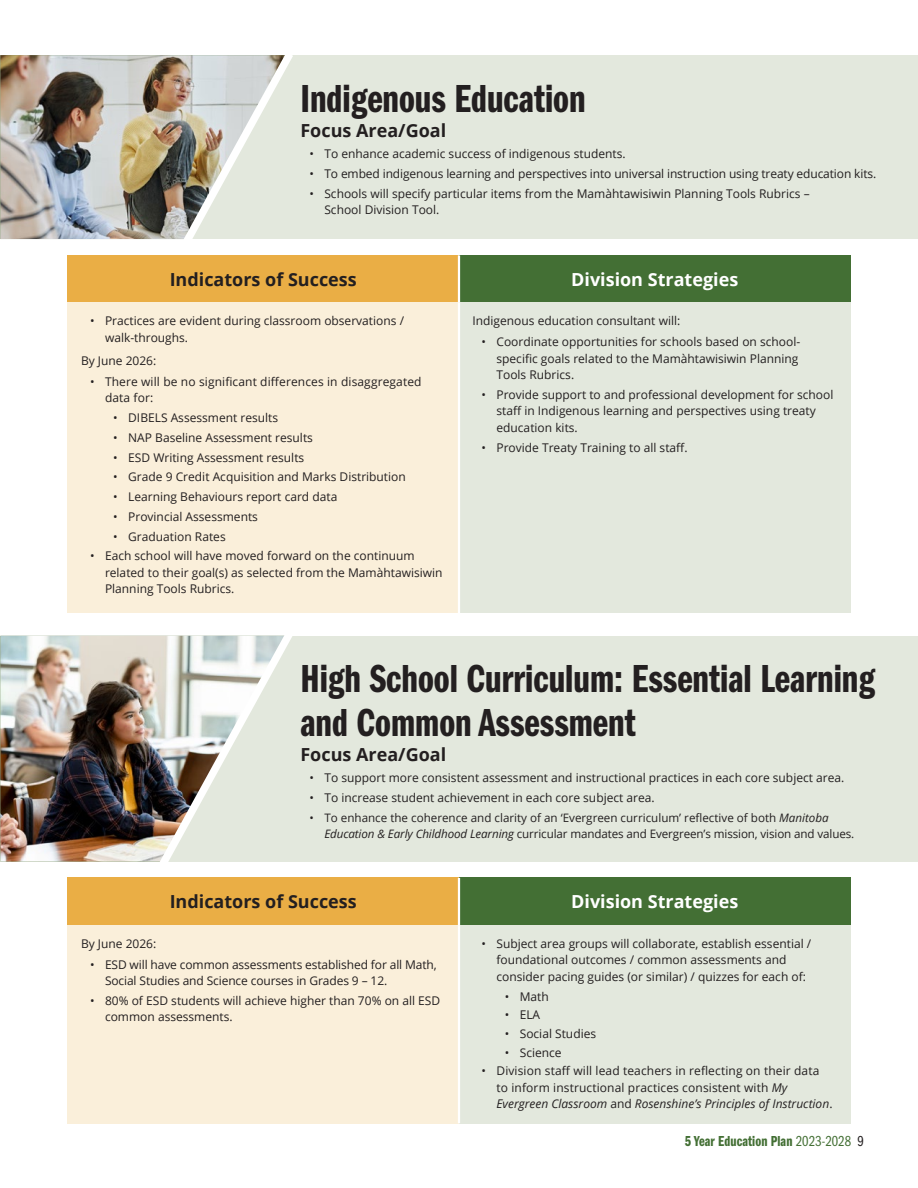
<style>
.page{position:relative;width:918px;height:1188px;background:#fff}
.page>*{position:absolute;margin:0;border:0;box-sizing:border-box;transform-origin:0 0}
.Subheader{font:40.5px/43.5px "Franklin Gothic LT Pro Dm Cm";color:#231f20}
.Sub_Subheader{font:700 18px "Open Sans";color:#231f20}
.Sub_Subheader-2{font:700 18px "Open Sans";color:#fff}
.t1{font:15px "Franklin Gothic LT Pro Dm Cm";letter-spacing:.005em;color:#436f34}
.Body_Smaller{font:12px/16.5px "Open Sans";color:#231f20}
.t2{font:11.7px/16.5px "Open Sans";color:#231f20}
.s1{font-style:italic}
.s2{font-family:"Franklin Gothic LT Pro Bk Cm"}
.s3{font-family:"Franklin Gothic LT Pro Bk Cm";color:#231f20}
</style>
<div class="page">
<div style="left:0;top:55px;width:918px;height:184px;background:#e3e8dd"></div>
<div style="left:0;top:636px;width:918px;height:226px;background:#e3e8dd"></div>
<img style="left:0;top:55px;width:144px;height:184px">
<img style="left:0;top:636px;width:144px;height:226px">
<img style="left:144px;top:55px;width:149px;height:184px">
<svg style="left:144px;top:635px;width:156px;height:243px"></svg>
<div style="left:68px;top:255px;width:391px;height:48px;background:#eaae45"></div>
<div style="left:459px;top:255px;width:391px;height:48px;background:#436f34"></div>
<div style="left:68px;top:303px;width:391px;height:310px;background:#faefda"></div>
<div style="left:459px;top:303px;width:391px;height:310px;background:#e3e8dd"></div>
<hr style="left:458px;top:255px;width:2px;height:48px;background:#fff">
<hr style="left:458px;top:303px;width:2px;height:310px;background:#fff">
<div style="left:68px;top:878px;width:391px;height:47px;background:#eaae45"></div>
<div style="left:459px;top:878px;width:391px;height:47px;background:#436f34"></div>
<div style="left:68px;top:925px;width:391px;height:198px;background:#faefda"></div>
<div style="left:459px;top:925px;width:391px;height:198px;background:#e3e8dd"></div>
<hr style="left:458px;top:878px;width:2px;height:47px;background:#fff">
<hr style="left:458px;top:925px;width:2px;height:198px;background:#fff">
<p class="Subheader" style="left:300px;top:77px;width:287px">Indigenous Education</p>
<p class="Sub_Subheader" style="left:300px;top:118px;width:147px">Focus Area/Goal</p>
<p class="Body_Smaller" style="left:309px;top:145px;width:318px">• To enhance academic success of indigenous students.</p>
<p class="Body_Smaller" style="left:309px;top:165px;width:568px">• To embed indigenous learning and perspectives into universal instruction using treaty education kits.</p>
<p class="Body_Smaller" style="left:324px;top:185px;width:487px;text-indent:-15px">• Schools will specify particular items from the Mamàhtawisiwin Planning Tools Rubrics –<br>School Division Tool.</p>
<p class="Sub_Subheader" style="left:170px;top:267px;width:189px">Indicators of Success</p>
<p class="Sub_Subheader-2" style="left:571px;top:267px;width:169px">Division Strategies</p>
<p class="Body_Smaller" style="left:105px;top:312px;width:301px;text-indent:-15px">• Practices are evident during classroom observations / walk-throughs.</p>
<p class="Body_Smaller" style="left:81px;top:352px;width:77px">By June 2026:</p>
<p class="Body_Smaller" style="left:105px;top:373px;width:318px;text-indent:-15px">• There will be no significant differences in disaggregated data for:</p>
<p class="Body_Smaller" style="left:113px;top:409px;width:167px">• DIBELS Assessment results</p>
<p class="Body_Smaller" style="left:113px;top:429px;width:201px">• NAP Baseline Assessment results</p>
<p class="Body_Smaller" style="left:113px;top:449px;width:193px">• ESD Writing Assessment results</p>
<p class="Body_Smaller" style="left:113px;top:468px;width:294px">• Grade 9 Credit Acquisition and Marks Distribution</p>
<p class="Body_Smaller" style="left:113px;top:488px;width:226px">• Learning Behaviours report card data</p>
<p class="Body_Smaller" style="left:113px;top:508px;width:146px">• Provincial Assessments</p>
<p class="Body_Smaller" style="left:113px;top:528px;width:114px">• Graduation Rates</p>
<p class="Body_Smaller" style="left:105px;top:547px;width:339px;text-indent:-15px">• Each school will have moved forward on the continuum related to their goal(s) as selected from the Mamàhtawisiwin<br>Planning Tools Rubrics.</p>
<p class="Body_Smaller" style="left:472px;top:312px;width:209px">Indigenous education consultant will:</p>
<p class="Body_Smaller" style="left:496px;top:333px;width:305px;text-indent:-15px">• Coordinate opportunities for schools based on school&shy;specific goals related to the Mamàhtawisiwin Planning<br>Tools Rubrics.</p>
<p class="Body_Smaller" style="left:496px;top:386px;width:339px;text-indent:-15px">• Provide support to and professional development for school staff in Indigenous learning and perspectives using treaty education kits.</p>
<p class="Body_Smaller" style="left:481px;top:439px;width:208px">• Provide Treaty Training to all staff.</p>
<p class="Subheader" style="left:300px;top:658px;width:576px">High School Curriculum: Essential Learning and Common Assessment</p>
<p class="Sub_Subheader" style="left:300px;top:742px;width:147px">Focus Area/Goal</p>
<p class="Body_Smaller" style="left:309px;top:769px;width:536px">• To support more consistent assessment and instructional practices in each core subject area.</p>
<p class="Body_Smaller" style="left:309px;top:789px;width:347px">• To increase student achievement in each core subject area.</p>
<p class="t2" style="left:324px;top:809px;width:531px;text-indent:-15px">• To enhance the coherence and clarity of an ‘Evergreen curriculum’ reflective of both <span class="s1">Manitoba<br>Education &amp; Early Childhood Learning</span> curricular mandates and Evergreen’s mission, vision and values.</p>
<p class="Sub_Subheader" style="left:170px;top:889px;width:189px">Indicators of Success</p>
<p class="Sub_Subheader-2" style="left:571px;top:889px;width:169px">Division Strategies</p>
<p class="Body_Smaller" style="left:81px;top:935px;width:77px">By June 2026:</p>
<p class="Body_Smaller" style="left:105px;top:956px;width:333px;text-indent:-15px">• ESD will have common assessments established for all Math,<br>Social Studies and Science courses in Grades 9 – 12.</p>
<p class="Body_Smaller" style="left:105px;top:992px;width:337px;text-indent:-15px">• 80% of ESD students will achieve higher than 70% on all ESD common assessments.</p>
<p class="Body_Smaller" style="left:496px;top:935px;width:316px;text-indent:-15px">• Subject area groups will collaborate, establish essential / foundational outcomes / common assessments and consider pacing guides (or similar) / quizzes for each of:</p>
<p class="Body_Smaller" style="left:505px;top:988px;width:46px">• Math</p>
<p class="Body_Smaller" style="left:505px;top:1006px;width:37px">• ELA</p>
<p class="Body_Smaller" style="left:505px;top:1025px;width:93px">• Social Studies</p>
<p class="Body_Smaller" style="left:505px;top:1044px;width:58px">• Science</p>
<p class="Body_Smaller" style="left:496px;top:1062px;width:338px;text-indent:-15px">• Division staff will lead teachers in reflecting on their data to inform instructional practices consistent with <span class="s1">My<br>Evergreen Classroom</span> and <span class="s1">Rosenshine’s Principles of Instruction</span>.</p>
<p class="t1" style="left:685px;top:1133px;width:181px">5 Year Education Plan <span class="s2">2023-2028</span> <span class="s3">9</span></p>
</div>
